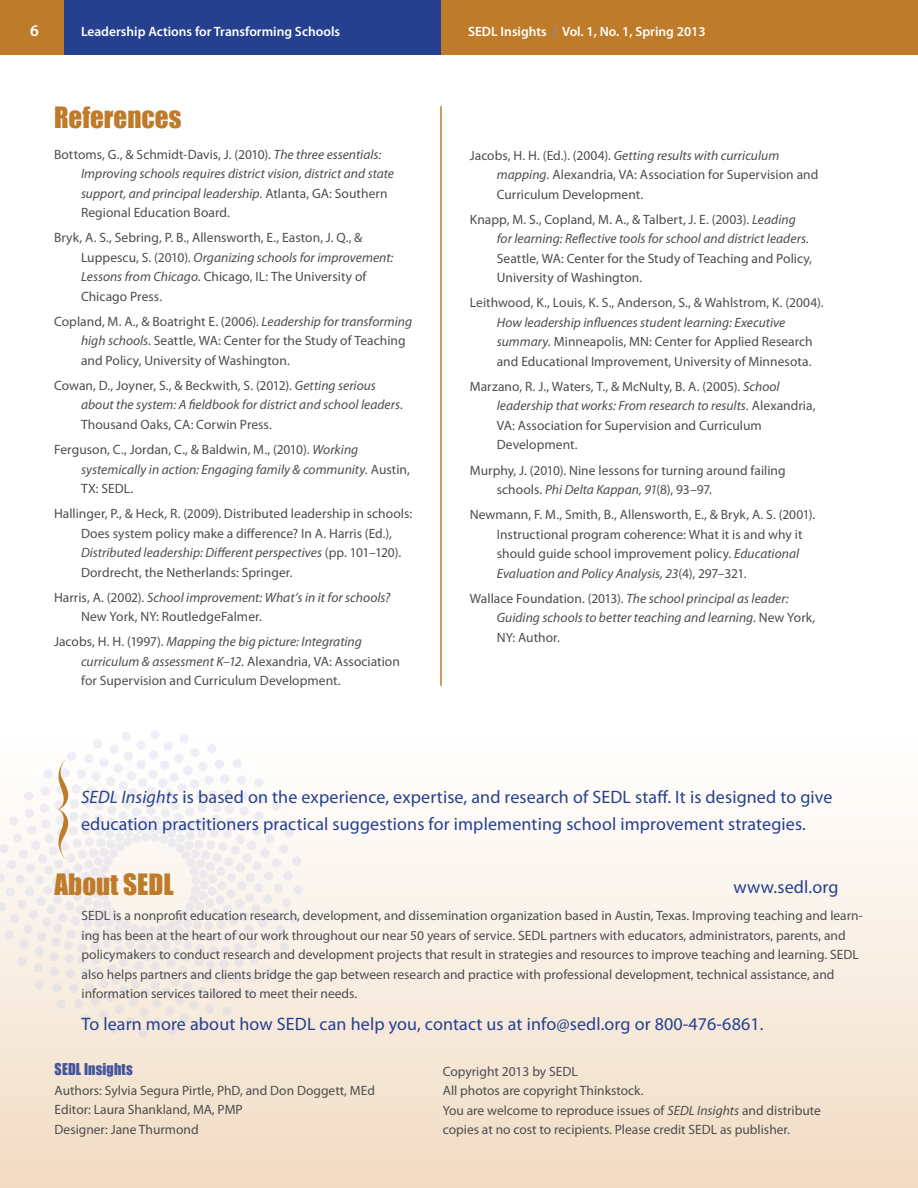
<style>
.page{position:relative;width:918px;height:1188px;background:#fff}
.page>*{position:absolute;margin:0;border:0;box-sizing:border-box;transform-origin:0 0}
.t1{font:27px "Impact";color:#be7b2a}
.t2{font:18px/27px "Myriad Pro";letter-spacing:.01em;color:#25408f}
.t3{font:600 16.5px "Myriad Pro";color:#fff}
.t4{font:15px "Impact";letter-spacing:.01em;color:#45549a;scale:.94 1}
.t5{font:13.5px/19.5px "Myriad Pro";color:#4d4d4f}
.t6{font:italic 13.5px/19.5px "Myriad Pro";letter-spacing:.005em;color:#4d4d4f}
.t7{font:600 13.5px "Myriad Pro";color:#fff}
.s1{color:#8889ba}
.s2{font-style:normal}
.s3{font-style:italic}
</style>
<div class="page">
<div style="left:0;top:708px;width:918px;height:480px;background:linear-gradient(to bottom,#fff,#f1dcc4)"></div>
<div style="left:0;top:0;width:918px;height:54px;background:#be7b2a"></div>
<div style="left:65px;top:0;width:376px;height:54px;background:#25408f"></div>
<hr style="left:440px;top:106px;width:2px;height:580px;background:#be7b2a">
<svg style="left:0;top:730px;width:303px;height:308px"></svg>
<p class="t3" style="left:30px;top:20px;width:10px">6</p>
<p class="t7" style="left:81px;top:23px;width:261px">Leadership Actions for Transforming Schools</p>
<p class="t7" style="left:468px;top:23px;width:239px">SEDL Insights <span class="s1">/</span> Vol. 1, No. 1, Spring 2013</p>
<h1 class="t1" style="left:54px;top:96px;width:129px">References</h1>
<p class="t6" style="left:81px;top:144px;width:315px;text-indent:-27px"><span class="s2">Bottoms, G., &amp; Schmidt-Davis, J. (2010).</span> The three essentials:<br>Improving schools requires district vision, district and state support, and principal leadership. <span class="s2">Atlanta, GA: Southern Regional Education Board.</span></p>
<p class="t5" style="left:81px;top:228px;width:314px;text-indent:-27px">Bryk, A. S., Sebring, P. B., Allensworth, E., Easton, J. Q., &amp; Luppescu, S. (2010). <span class="s3">Organizing schools for improvement:<br>Lessons from Chicago.</span> Chicago, IL: The University of Chicago Press.</p>
<p class="t5" style="left:81px;top:311px;width:333px;text-indent:-27px">Copland, M. A., &amp; Boatright E. (2006). <span class="s3">Leadership for transforming high schools.</span> Seattle, WA: Center for the Study of Teaching and Policy, University of Washington.</p>
<p class="t6" style="left:81px;top:375px;width:324px;text-indent:-27px"><span class="s2">Cowan, D., Joyner, S., &amp; Beckwith, S. (2012).</span> Getting serious about the system: A fieldbook for district and school leaders.</p>
<p class="t5" style="left:54px;top:412px;width:306px;line-height:25px;text-indent:27px">Thousand Oaks, CA: Corwin Press.<br>Ferguson, C., Jordan, C., &amp; Baldwin, M., (2010). <span class="s3">Working</span></p>
<p class="t6" style="left:81px;top:459px;width:330px">systemically in action: Engaging family &amp; community. <span class="s2">Austin,<br>TX: SEDL.</span></p>
<p class="t5" style="left:81px;top:504px;width:333px;text-indent:-27px">Hallinger, P., &amp; Heck, R. (2009). Distributed leadership in schools:<br>Does system policy make a difference? In A. Harris (Ed.), <span class="s3">Distributed leadership: Different perspectives</span> (pp. 101–120).<br>Dordrecht, the Netherlands: Springer.</p>
<p class="t5" style="left:81px;top:587px;width:311px;text-indent:-27px">Harris, A. (2002). <span class="s3">School improvement: What’s in it for schools?<br></span>New York, NY: RoutledgeFalmer.</p>
<p class="t5" style="left:81px;top:632px;width:320px;text-indent:-27px">Jacobs, H. H. (1997). <span class="s3">Mapping the big picture: Integrating curriculum &amp; assessment K–12.</span> Alexandria, VA: Association for Supervision and Curriculum Development.</p>
<p class="t5" style="left:497px;top:145px;width:323px;text-indent:-27px">Jacobs, H. H. (Ed.). (2004). <span class="s3">Getting results with curriculum mapping.</span> Alexandria, VA: Association for Supervision and<br>Curriculum Development.</p>
<p class="t6" style="left:497px;top:209px;width:314px;text-indent:-27px"><span class="s2">Knapp, M. S., Copland, M. A., &amp; Talbert, J. E. (2003).</span> Leading for learning: Reflective tools for school and district leaders.</p>
<p class="t5" style="left:497px;top:248px;width:317px">Seattle, WA: Center for the Study of Teaching and Policy,<br>University of Washington.</p>
<p class="t5" style="left:470px;top:293px;width:355px">Leithwood, K., Louis, K. S., Anderson, S., &amp; Wahlstrom, K. (2004).</p>
<p class="t5" style="left:497px;top:312px;width:317px"><span class="s3">How leadership influences student learning: Executive summary.</span> Minneapolis, MN: Center for Applied Research and Educational Improvement, University of Minnesota.</p>
<p class="t5" style="left:497px;top:376px;width:320px;text-indent:-27px">Marzano, R. J., Waters, T., &amp; McNulty, B. A. (2005). <span class="s3">School leadership that works: From research to results.</span> Alexandria, VA: Association for Supervision and Curriculum Development.</p>
<p class="t5" style="left:497px;top:460px;width:290px;text-indent:-27px">Murphy, J. (2010). Nine lessons for turning around failing schools. <span class="s3">Phi Delta Kappan, 91</span>(8), 93–97.</p>
<p class="t5" style="left:497px;top:505px;width:320px;text-indent:-27px">Newmann, F. M., Smith, B., Allensworth, E., &amp; Bryk, A. S. (2001).<br>Instructional program coherence: What it is and why it should guide school improvement policy. <span class="s3">Educational Evaluation and Policy Analysis, 23</span>(4), 297–321.</p>
<p class="t6" style="left:497px;top:588px;width:320px;text-indent:-27px"><span class="s2">Wallace Foundation. (2013).</span> The school principal as leader:<br>Guiding schools to better teaching and learning. <span class="s2">New York,<br>NY: Author.</span></p>
<h2 class="t2" style="left:81px;top:783px;width:753px"><span class="s3">SEDL Insights</span> is based on the experience, expertise, and research of SEDL staff. It is designed to give education practitioners practical suggestions for implementing school improvement strategies.</h2>
<h1 class="t1" style="left:55px;top:863px;width:121px">About SEDL</h1>
<p class="t5" style="left:82px;top:906px;width:783px">SEDL is a nonprofit education research, development, and dissemination organization based in Austin, Texas. Improving teaching and learn&shy;ing has been at the heart of our work throughout our near 50 years of service. SEDL partners with educators, administrators, parents, and policymakers to conduct research and development projects that result in strategies and resources to improve teaching and learning. SEDL also helps partners and clients bridge the gap between research and practice with professional development, technical assistance, and information services tailored to meet their needs.</p>
<h2 class="t2" style="left:82px;top:1010px;width:683px">To learn more about how SEDL can help you, contact us at info@sedl.org or 800-476-6861.</h2>
<h2 class="t2" style="left:734px;top:873px;width:106px">www.sedl.org</h2>
<p class="t4" style="left:55px;top:1058px;width:85px">SEDL Insights</p>
<p class="t5" style="left:55px;top:1080px;width:322px">Authors: Sylvia Segura Pirtle, PhD, and Don Doggett, MEd<br>Editor: Laura Shankland, MA, PMP<br>Designer: Jane Thurmond</p>
<p class="t5" style="left:443px;top:1061px;width:380px">Copyright 2013 by SEDL<br>All photos are copyright Thinkstock.<br>You are welcome to reproduce issues of <span class="s3">SEDL Insights</span> and distribute copies at no cost to recipients. Please credit SEDL as publisher.</p>
</div>
